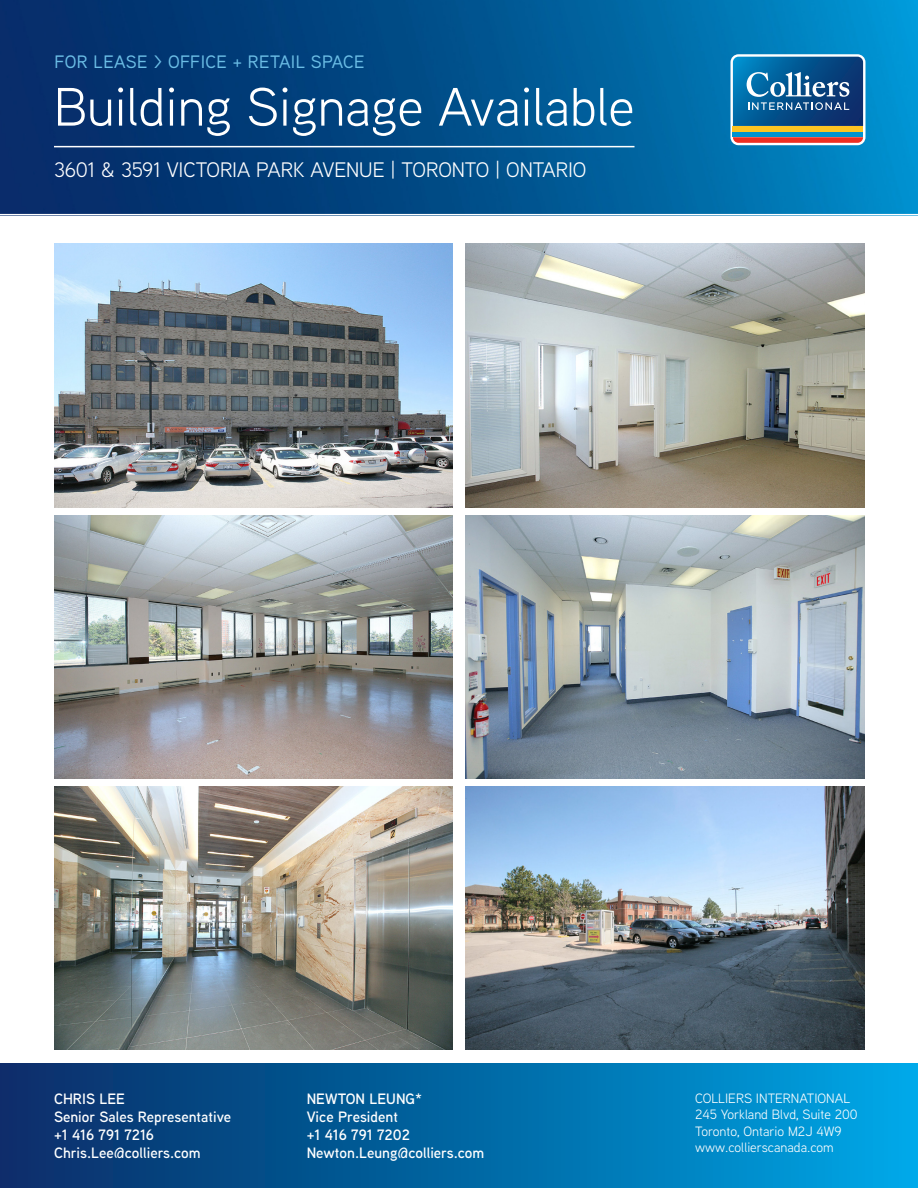
<style>
.page{position:relative;width:918px;height:1188px;background:#fff}
.page>*{position:absolute;margin:0;border:0;box-sizing:border-box;transform-origin:0 0}
.Headline{font:54px "Aaux Next";color:#fff}
.t1{font:21px "Aaux Next";letter-spacing:-.01em;color:#fff}
.For_Sale_Lease_Suble{font:500 18px "Aaux Next";letter-spacing:.02em;color:#6bbde5}
.address{font:600 15px "Aaux Next";color:#fff}
.address-2{font:13.5px "Aaux Next";color:#fff}
</style>
<div class="page">
<img style="left:0;top:0;width:918px;height:216px">
<svg style="left:730px;top:54px;width:136px;height:91px;background:#4b7796"></svg>
<hr style="left:54px;top:146px;width:580px;height:1px;background:#fff">
<hr style="left:0;top:214px;width:918px;height:1px;background:#fff">
<div style="left:0;top:1064px;width:918px;height:124px;background:linear-gradient(to right,#082b65,#00a5e4)"></div>
<img style="left:54px;top:244px;width:398px;height:263px">
<img style="left:54px;top:515px;width:398px;height:263px">
<img style="left:466px;top:515px;width:398px;height:263px">
<img style="left:466px;top:244px;width:398px;height:263px">
<img style="left:54px;top:786px;width:398px;height:264px">
<img style="left:466px;top:786px;width:398px;height:264px">
<p class="For_Sale_Lease_Suble" style="left:54px;top:50px;width:312px">FOR LEASE &gt; OFFICE + RETAIL SPACE</p>
<p class="Headline" style="left:54px;top:71px;width:582px">Building Signage Available</p>
<p class="t1" style="left:54px;top:156px;width:534px">3601 &amp; 3591 VICTORIA PARK AVENUE | TORONTO | ONTARIO</p>
<p class="address" style="left:54px;top:1088px;width:73px">CHRIS LEE</p>
<p class="address" style="left:54px;top:1106px;width:179px">Senior Sales Representative</p>
<p class="address" style="left:54px;top:1124px;width:102px">+1 416 791 7216</p>
<p class="address" style="left:54px;top:1142px;width:148px">Chris.Lee@colliers.com</p>
<p class="address" style="left:307px;top:1088px;width:117px">NEWTON LEUNG*</p>
<p class="address" style="left:307px;top:1106px;width:93px">Vice President</p>
<p class="address" style="left:307px;top:1124px;width:105px">+1 416 791 7202</p>
<p class="address" style="left:307px;top:1142px;width:179px">Newton.Leung@colliers.com</p>
<p class="address-2" style="left:695px;top:1089px;width:157px">COLLIERS INTERNATIONAL</p>
<p class="address-2" style="left:695px;top:1105px;width:164px">245 Yorkland Blvd, Suite 200</p>
<p class="address-2" style="left:695px;top:1122px;width:148px">Toronto, Ontario M2J 4W9</p>
<p class="address-2" style="left:695px;top:1138px;width:140px">www.collierscanada.com</p>
</div>
